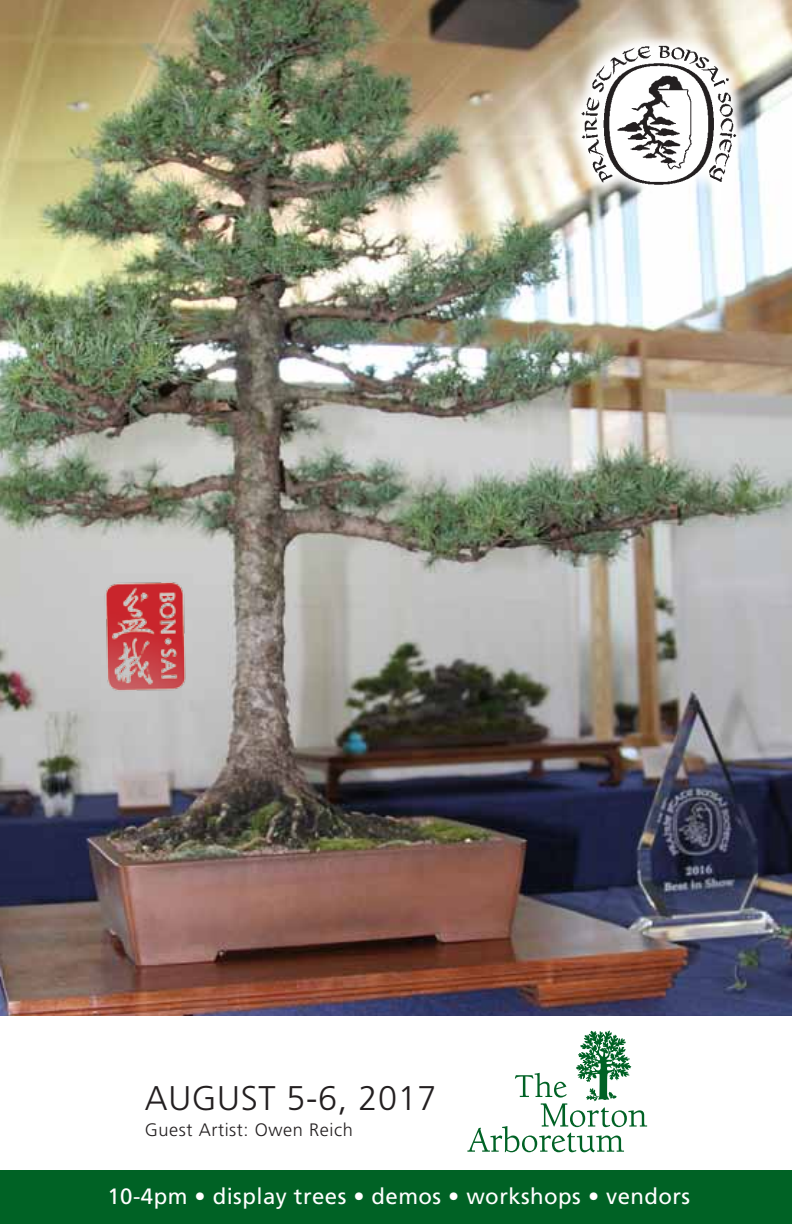
<style>
.page{position:relative;width:792px;height:1224px;background:#fff}
.page>*{position:absolute;margin:0;border:0;box-sizing:border-box;transform-origin:0 0}
.t1{font:300 34.2px "Frutiger";letter-spacing:.02em;color:#231f20}
.t2{font:22.2px "Frutiger";letter-spacing:.02em;color:#fff}
.t3{font:300 18px "Frutiger";letter-spacing:.03em;color:#231f20}
</style>
<div class="page">
<img style="left:0;top:0;width:792px;height:1015px">
<div style="left:0;top:1171px;width:792px;height:53px;background:#006225"></div>
<div style="left:450px;top:1013px;width:215px;height:157px;background:#fff"></div>
<svg style="left:467px;top:1031px;width:180px;height:121px"></svg>
<img style="left:102px;top:575px;width:87px;height:120px">
<svg style="left:565px;top:30px;width:187px;height:172px;background:#d3d0c3"></svg>
<img style="left:580px;top:45px;width:160px;height:148px">
<h1 class="t1" style="left:145px;top:1079px;width:293px">August 5-6, 2017</h1>
<p class="t3" style="left:145px;top:1120px;width:209px">Guest Artist: Owen Reich</p>
<p class="t2" style="left:108px;top:1184px;width:584px">10-4pm • display trees • demos • workshops • vendors</p>
</div>
